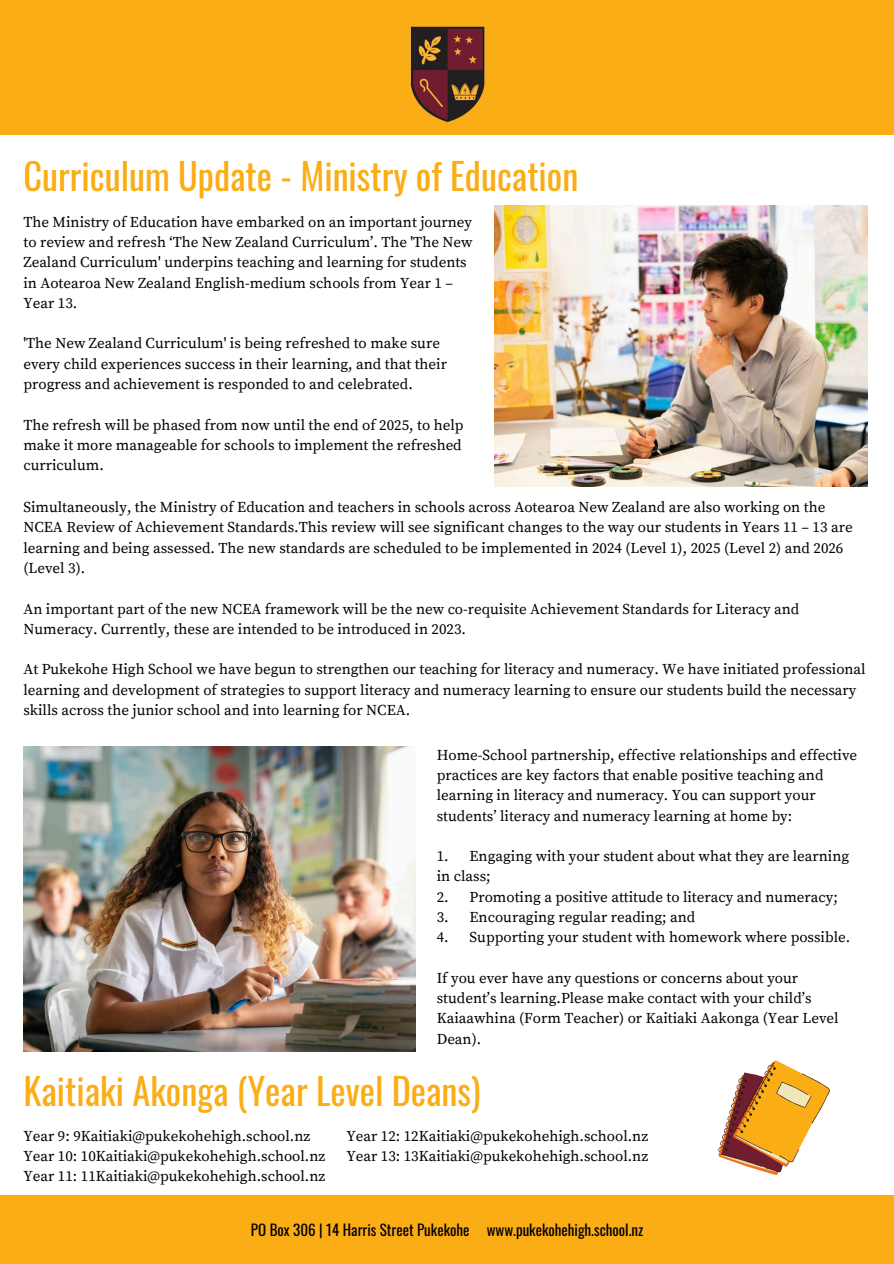
<style>
.page{position:relative;width:894px;height:1264px;background:#fff}
.page>*{position:absolute;margin:0;border:0;box-sizing:border-box;transform-origin:0 0}
.t1{font:36.3px "Oswald";color:#faad15}
.t2{font:15px/20.2px "Source Serif Pro";color:#000}
.t3{font:15px "Oswald";color:#000}
</style>
<div class="page">
<div style="left:0;top:1195px;width:893px;height:68px;background:#faad15"></div>
<div style="left:0;top:0;width:893px;height:134px;background:#faad15"></div>
<img style="left:410px;top:26px;width:75px;height:96px">
<img style="left:494px;top:205px;width:373px;height:281px">
<img style="left:23px;top:746px;width:392px;height:305px">
<svg style="left:718px;top:1060px;width:111px;height:114px"></svg>
<h1 class="t1" style="left:23px;top:144px;width:556px">Curriculum Update - Ministry of Education</h1>
<p class="t2" style="left:23px;top:212px;width:450px">The Ministry of Education have embarked on an important journey to review and refresh ‘The New Zealand Curriculum’. The 'The New Zealand Curriculum' underpins teaching and learning for students in Aotearoa New Zealand English-medium schools from Year 1 – Year 13.</p>
<p class="t2" style="left:23px;top:334px;width:425px">'The New Zealand Curriculum' is being refreshed to make sure every child experiences success in their learning, and that their progress and achievement is responded to and celebrated.</p>
<p class="t2" style="left:23px;top:415px;width:441px;text-align:justify">The refresh will be phased from now until the end of 2025, to help make it more manageable for schools to implement the refreshed curriculum.</p>
<p class="t2" style="left:23px;top:497px;width:830px">Simultaneously, the Ministry of Education and teachers in schools across Aotearoa New Zealand are also working on the NCEA Review of Achievement Standards.This review will see significant changes to the way our students in Years 11 – 13 are learning and being assessed. The new standards are scheduled to be implemented in 2024 (Level 1), 2025 (Level 2) and 2026 (Level 3).</p>
<p class="t2" style="left:23px;top:599px;width:777px">An important part of the new NCEA framework will be the new co-requisite Achievement Standards for Literacy and<br>Numeracy. Currently, these are intended to be introduced in 2023.</p>
<p class="t2" style="left:23px;top:659px;width:843px">At Pukekohe High School we have begun to strengthen our teaching for literacy and numeracy. We have initiated professional learning and development of strategies to support literacy and numeracy learning to ensure our students build the necessary skills across the junior school and into learning for NCEA.</p>
<p class="t2" style="left:436px;top:745px;width:422px">Home-School partnership, effective relationships and effective practices are key factors that enable positive teaching and learning in literacy and numeracy. You can support your students’ literacy and numeracy learning at home by:</p>
<p class="t2" style="left:436px;top:846px;width:414px">1. Engaging with your student about what they are learning in class;</p>
<p class="t2" style="left:436px;top:887px;width:402px">2. Promoting a positive attitude to literacy and numeracy;</p>
<p class="t2" style="left:436px;top:907px;width:260px">3. Encouraging regular reading; and</p>
<p class="t2" style="left:436px;top:927px;width:415px">4. Supporting your student with homework where possible.</p>
<p class="t2" style="left:436px;top:968px;width:403px">If you ever have any questions or concerns about your student’s learning.Please make contact with your child’s Kaiaawhina (Form Teacher) or Kaitiaki Aakonga (Year Level Dean).</p>
<h1 class="t1" style="left:23px;top:1058px;width:458px">Kaitiaki Akonga (Year Level Deans)</h1>
<p class="t2" style="left:23px;top:1126px;width:303px">Year 9: 9Kaitiaki@pukekohehigh.school.nz<br>Year 10: 10Kaitiaki@pukekohehigh.school.nz<br>Year 11: 11Kaitiaki@pukekohehigh.school.nz</p>
<p class="t2" style="left:346px;top:1126px;width:303px">Year 12: 12Kaitiaki@pukekohehigh.school.nz<br>Year 13: 13Kaitiaki@pukekohehigh.school.nz</p>
<p class="t3" style="left:251px;top:1216px;width:394px">PO Box 306 | 14 Harris Street Pukekohe www.pukekohehigh.school.nz</p>
</div>
